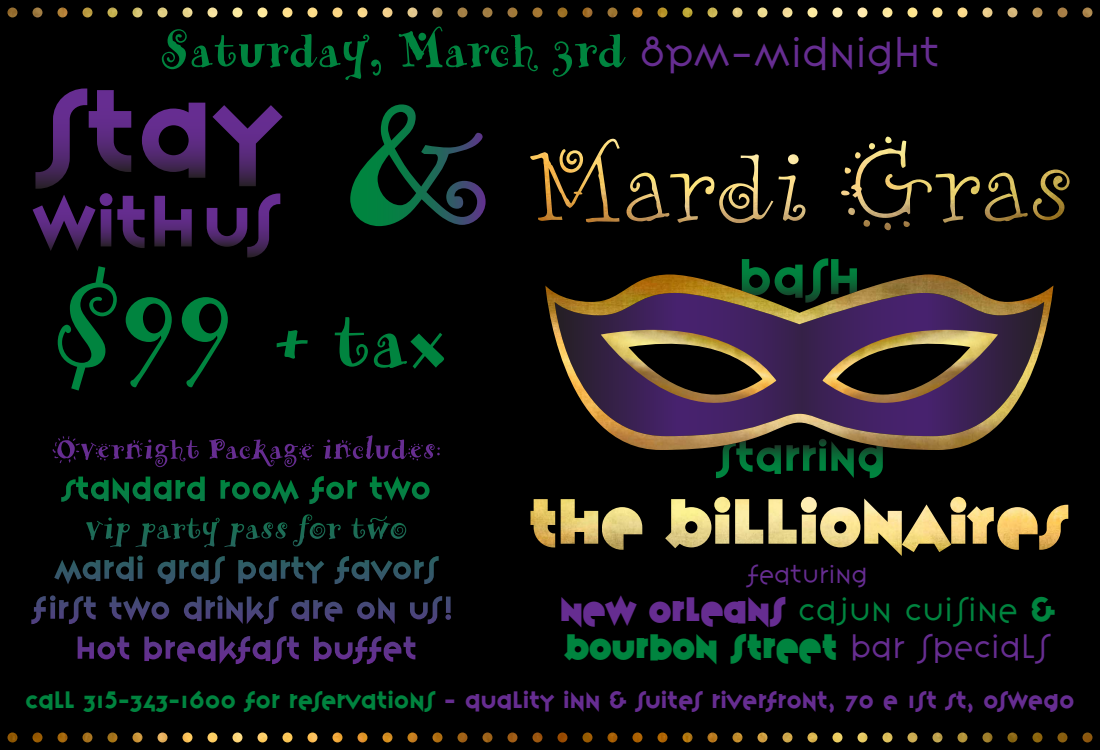
<style>
.page{position:relative;width:1100px;height:750px;background:#000}
.page>*{position:absolute;margin:0;border:0;box-sizing:border-box;transform-origin:0 0}
.t1{font:86px "Remedy OT Double";color:#00843f}
.t2{font:54.5px "Remedy OT Double";color:#00843f}
.t3{font:700 29.95px/37.4px "Variex OT";color:#00843f}
.t4{font:300 22.9px "Variex OT";color:#662d91}
.t5{font:21px "Variex OT";color:#662d91}
.s1{font-family:"Variex OT";font-weight:300;font-size:38px;color:#662d91}
.s2{font-size:150px}
.s3{color:#662d91}
.s4{font-weight:300}
.s5{font-weight:400}
.s6{font-weight:300;color:#662d91}
.s7{color:#00843f}
</style>
<div class="page">
<img style="left:8px;top:8px;width:560px;height:734px">
<img style="left:582px;top:8px;width:510px;height:734px">
<img style="left:530px;top:137px;width:402px;height:85px">
<svg style="left:716px;top:455px;width:167px;height:23px"></svg>
<img style="left:530px;top:497px;width:538px;height:59px">
<svg style="left:742px;top:258px;width:115px;height:16px"></svg>
<svg style="left:33px;top:88px;width:250px;height:170px"></svg>
<svg style="left:350px;top:104px;width:136px;height:122px"></svg>
<svg style="left:550px;top:450px;width:499px;height:5px"></svg>
<img style="left:545px;top:274px;width:508px;height:176px">
<img style="left:822px;top:330px;width:176px;height:108px">
<img style="left:601px;top:330px;width:175px;height:108px">
<h2 class="t2" style="left:161px;top:7px;width:780px">Saturday, March 3rd <span class="s1">8PM-MIDNIGHT</span></h2>
<h1 class="t1" style="left:54px;top:273px;width:395px"><span class="s2">$99</span> + tax</h1>
<p class="t4" style="left:748px;top:564px;width:122px">FEATURING</p>
<h3 class="t3" style="left:560px;top:592px;width:497px"><span class="s3">New Orleans</span> <span class="s4">CAJUN CUISINE</span> <span class="s5">&amp;<br></span>Bourbon street <span class="s6">BAR SPECIALS</span></h3>
<p class="t5" style="left:25px;top:690px;width:1051px"><span class="s7">CALL 315-343-1600 FOR RESERVATIONS</span> - QUALITY INN &amp; SUITES RIVERFRONT, 70 E 1ST ST, OSWEGO</p>
</div>
